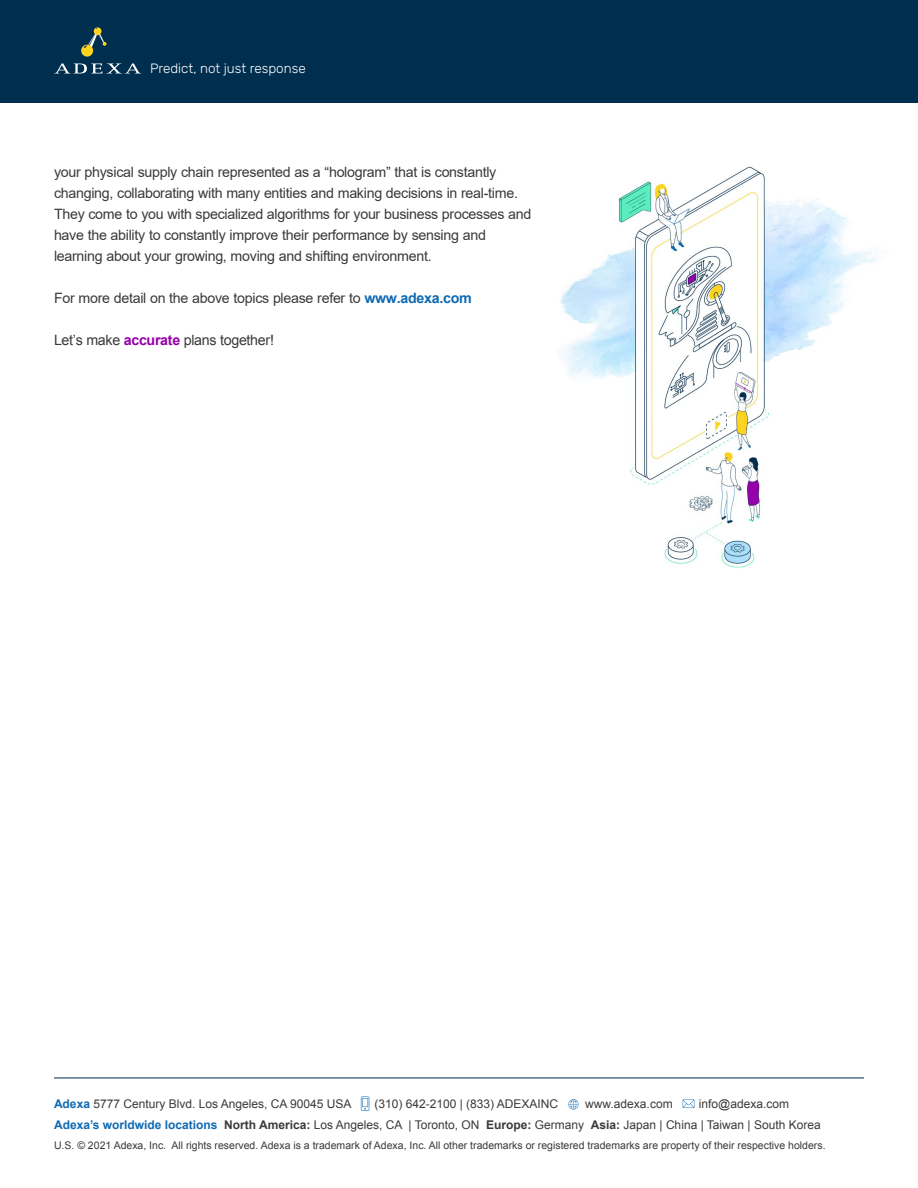
<style>
.page{position:relative;width:918px;height:1188px;background:#fff}
.page>*{position:absolute;margin:0;border:0;box-sizing:border-box;transform-origin:0 0}
.t1{font:14.25px/21px "Arial";letter-spacing:-.02em;color:#3a3a3a}
.t2{font:300 13.5px "Rubik";color:#fff}
.t3{font:12px/21px "Arial";color:#3a3a3a}
.t4{font:10.5px "Arial";color:#3a3a3a}
.s1{font-weight:700;color:#0f6ab3}
.s2{font-weight:700;color:#9600ab}
.s3{font-weight:700}
</style>
<div class="page">
<div style="left:0;top:0;width:918px;height:102px;background:#002e4f"></div>
<svg style="left:55px;top:63px;width:85px;height:10px"></svg>
<svg style="left:81px;top:27px;width:26px;height:30px"></svg>
<img style="left:560px;top:166px;width:320px;height:402px">
<svg style="left:361px;top:1096px;width:8px;height:15px"></svg>
<svg style="left:568px;top:1099px;width:11px;height:11px"></svg>
<svg style="left:683px;top:1099px;width:11px;height:9px"></svg>
<hr style="left:54px;top:1078px;width:810px;height:1px;background:#002e4f">
<p class="t2" style="left:150px;top:61px;width:157px">Predict, not just response</p>
<p class="t1" style="left:54px;top:161px;width:479px">your physical supply chain represented as a “hologram” that is constantly changing, collaborating with many entities and making decisions in real-time.<br>They come to you with specialized algorithms for your business processes and have the ability to constantly improve their performance by sensing and learning about your growing, moving and shifting environment.</p>
<p class="t1" style="left:54px;top:287px;width:419px">For more detail on the above topics please refer to <span class="s1">www.adexa.com</span></p>
<p class="t1" style="left:54px;top:329px;width:222px">Let’s make <span class="s2">accurate</span> plans together!</p>
<p class="t3" style="left:54px;top:1093px;width:768px;text-indent:645px">info@adexa.com<br><span class="s1">Adexa’s worldwide locations</span> <span class="s3">North America:</span> Los Angeles, CA | Toronto, ON <span class="s3">Europe:</span> Germany <span class="s3">Asia:</span> Japan | China | Taiwan | South Korea</p>
<p class="t4" style="left:54px;top:1138px;width:773px">U.S. © 2021 Adexa, Inc. All rights reserved. Adexa is a trademark of Adexa, Inc. All other trademarks or registered trademarks are property of their respective holders.</p>
<p class="t3" style="left:54px;top:1093px;width:299px"><span class="s1">Adexa</span> 5777 Century Blvd. Los Angeles, CA 90045 USA</p>
<p class="t3" style="left:374px;top:1093px;width:185px">(310) 642-2100 | (833) ADEXAINC</p>
<p class="t3" style="left:585px;top:1093px;width:89px">www.adexa.com</p>
</div>
